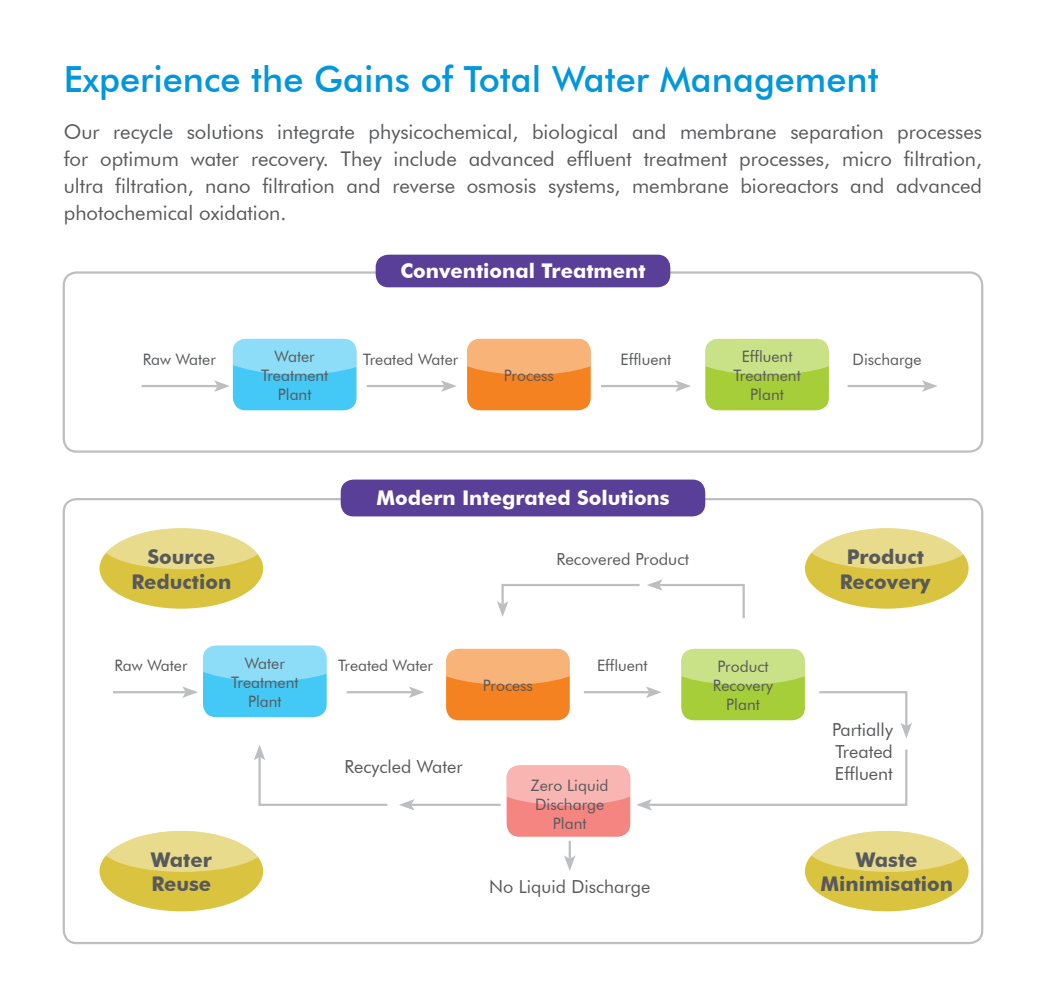
<style>
.page{position:relative;width:1046px;height:1008px;background:#fff}
.page>*{position:absolute;margin:0;border:0;box-sizing:border-box;transform-origin:0 0}
.t1{font:500 36px "Futura BT";color:#0097dc}
.t2{font:20.25px/27px "Futura BT";color:#58595b;text-align:justify}
.t3{font:700 20.25px/24.3px "Futura BT";color:#58595b;text-align:center}
.t4{font:700 20.25px "Futura BT";color:#fff}
.t5{font:18px/21.6px "Futura BT";color:#58595b;text-align:justify}
.t6{font:16.65px "Futura BT";color:#58595b}
.t7{font:15.75px/18.9px "Futura BT";color:#58595b;text-align:center}
</style>
<div class="page">
<div style="left:63px;top:271px;width:920px;height:182px;border:2px solid #bcbec0;border-radius:13px"></div>
<div style="left:467px;top:339px;width:124px;height:71px;background:#f58220;border-radius:13px"></div>
<svg style="left:467px;top:339px;width:124px;height:36px;background:#f7b073"></svg>
<div style="left:705px;top:339px;width:124px;height:71px;background:#a6ce39;border-radius:13px"></div>
<svg style="left:705px;top:339px;width:124px;height:36px;background:#c7df82"></svg>
<div style="left:376px;top:255px;width:294px;height:32px;background:#5a3f99;border-radius:13px"></div>
<hr style="left:142px;top:385px;width:76px;height:2px;background:#bcbec0">
<svg style="left:214px;top:380px;width:16px;height:12px"></svg>
<hr style="left:367px;top:385px;width:78px;height:2px;background:#bcbec0">
<svg style="left:441px;top:380px;width:16px;height:12px"></svg>
<hr style="left:601px;top:385px;width:78px;height:2px;background:#bcbec0">
<svg style="left:675px;top:380px;width:16px;height:12px"></svg>
<hr style="left:848px;top:385px;width:77px;height:2px;background:#bcbec0">
<svg style="left:922px;top:380px;width:15px;height:12px"></svg>
<div style="left:233px;top:339px;width:124px;height:71px;background:#44c8f5;border-radius:13px"></div>
<svg style="left:233px;top:339px;width:124px;height:35px;background:#8bdcf7"></svg>
<div style="left:203px;top:645px;width:124px;height:72px;background:#44c8f5;border-radius:13px"></div>
<div style="left:446px;top:649px;width:124px;height:71px;background:#f58220;border-radius:13px"></div>
<svg style="left:446px;top:649px;width:124px;height:36px;background:#f7b073"></svg>
<div style="left:507px;top:765px;width:123px;height:72px;background:#f48580;border-radius:13px"></div>
<svg style="left:507px;top:765px;width:123px;height:40px;background:#f7b3b0"></svg>
<div style="left:681px;top:649px;width:124px;height:71px;background:#a6ce39;border-radius:13px"></div>
<svg style="left:681px;top:649px;width:124px;height:36px;background:#c7df82"></svg>
<div style="left:341px;top:479px;width:364px;height:37px;background:#5a3f99;border-radius:13px"></div>
<hr style="left:113px;top:691px;width:73px;height:2px;background:#bcbec0">
<svg style="left:182px;top:645px;width:145px;height:53px"></svg>
<hr style="left:347px;top:691px;width:65px;height:2px;background:#bcbec0">
<svg style="left:409px;top:686px;width:15px;height:12px"></svg>
<hr style="left:584px;top:691px;width:65px;height:2px;background:#bcbec0">
<svg style="left:646px;top:686px;width:16px;height:12px"></svg>
<hr style="left:411px;top:803px;width:90px;height:3px;background:#bcbec0">
<svg style="left:399px;top:799px;width:16px;height:11px"></svg>
<svg style="left:819px;top:691px;width:93px;height:47px"></svg>
<svg style="left:564px;top:841px;width:12px;height:30px"></svg>
<div style="left:99px;top:528px;width:164px;height:81px;background:#dac43f;border-radius:50%"></div>
<svg style="left:101px;top:528px;width:162px;height:41px"></svg>
<div style="left:99px;top:831px;width:164px;height:80px;background:#dac43f;border-radius:50%"></div>
<svg style="left:101px;top:831px;width:162px;height:41px"></svg>
<div style="left:805px;top:528px;width:164px;height:81px;background:#dac43f;border-radius:50%"></div>
<svg style="left:807px;top:528px;width:162px;height:41px"></svg>
<div style="left:805px;top:831px;width:164px;height:80px;background:#dac43f;border-radius:50%"></div>
<svg style="left:807px;top:831px;width:162px;height:41px"></svg>
<svg style="left:497px;top:579px;width:248px;height:40px"></svg>
<svg style="left:636px;top:749px;width:272px;height:61px"></svg>
<svg style="left:254px;top:745px;width:134px;height:61px"></svg>
<h1 class="t1" style="left:64px;top:57px;width:816px">Experience the Gains of Total Water Management</h1>
<p class="t2" style="left:64px;top:118px;width:920px">Our recycle solutions integrate physicochemical, biological and membrane separation processes for optimum water recovery. They include advanced effluent treatment processes, micro filtration, ultra filtration, nano filtration and reverse osmosis systems, membrane bioreactors and advanced photochemical oxidation.</p>
<p class="t4" style="left:400px;top:259px;width:247px">Conventional Treatment</p>
<p class="t7" style="left:733px;top:347px;width:69px">Effluent<br>Treatment<br>Plant</p>
<p class="t7" style="left:261px;top:347px;width:69px">Water<br>Treatment<br>Plant</p>
<p class="t7" style="left:143px;top:350px;width:75px">Raw Water</p>
<p class="t7" style="left:363px;top:350px;width:96px">Treated Water</p>
<p class="t7" style="left:621px;top:350px;width:52px">Effluent</p>
<p class="t7" style="left:853px;top:350px;width:71px">Discharge</p>
<p class="t7" style="left:504px;top:366px;width:52px">Process</p>
<p class="t3" style="left:131px;top:545px;width:101px">Source<br>Reduction</p>
<p class="t4" style="left:376px;top:486px;width:295px">Modern Integrated Solutions</p>
<p class="t6" style="left:557px;top:549px;width:134px">Recovered Product</p>
<p class="t7" style="left:231px;top:653px;width:69px">Water<br>Treatment<br>Plant</p>
<p class="t7" style="left:114px;top:656px;width:75px">Raw Water</p>
<p class="t7" style="left:338px;top:656px;width:96px">Treated Water</p>
<p class="t7" style="left:597px;top:656px;width:52px">Effluent</p>
<p class="t7" style="left:483px;top:676px;width:52px">Process</p>
<p class="t3" style="left:151px;top:847px;width:62px;text-align:left">Water<br>Reuse</p>
<p class="t5" style="left:345px;top:755px;width:120px">Recycled Water</p>
<p class="t7" style="left:531px;top:776px;width:79px">Zero Liquid<br>Discharge<br>Plant</p>
<p class="t5" style="left:489px;top:875px;width:163px">No Liquid Discharge</p>
<p class="t7" style="left:713px;top:657px;width:62px">Product<br>Recovery<br>Plant</p>
<p class="t3" style="left:840px;top:545px;width:92px">Product<br>Recovery</p>
<p class="t5" style="left:832px;top:719px;width:62px">Partially Treated Effluent</p>
<p class="t3" style="left:820px;top:847px;width:134px">Waste<br>Minimisation</p>
</div>
